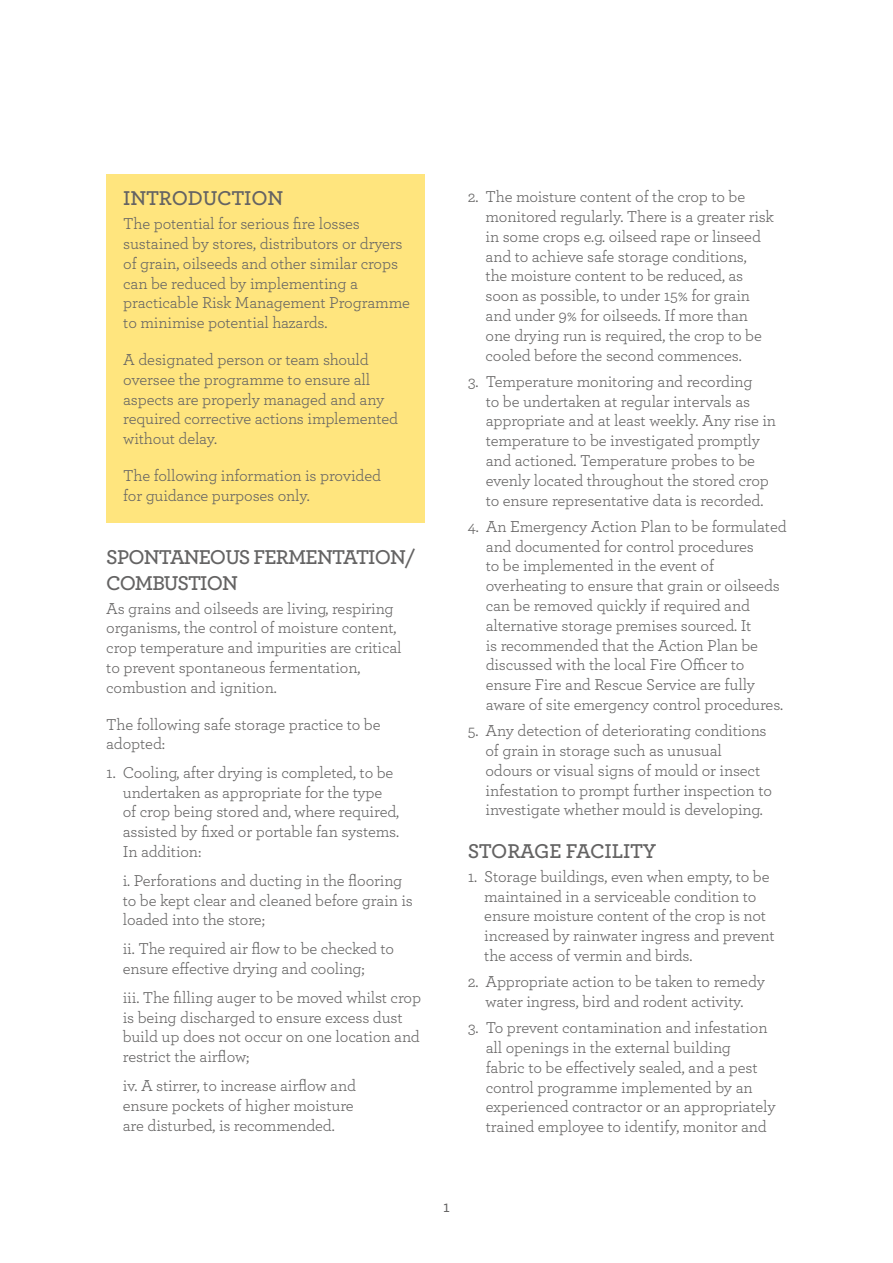
<style>
.page{position:relative;width:893px;height:1263px;background:#fff}
.page>*{position:absolute;margin:0;border:0;box-sizing:border-box;transform-origin:0 0}
.t1{font:600 21px/25.2px "Archer";letter-spacing:-.04em;color:#646363}
.t2{font:600 21px "Archer";letter-spacing:-.01em;color:#646363}
.t3{font:16.5px/19.8px "Archer";letter-spacing:-.01em;color:#646363}
.t4{font:500 16.5px "Archer";color:#646363}
</style>
<div class="page">
<div style="left:106px;top:174px;width:319px;height:349px;background:#ffe57e"></div>
<p class="t2" style="left:123px;top:182px;width:161px">INTRODUCTION</p>
<p class="t3" style="left:123px;top:213px;width:288px">The potential for serious fire losses sustained by stores, distributors or dryers of grain, oilseeds and other similar crops can be reduced by implementing a practicable Risk Management Programme to minimise potential hazards.</p>
<p class="t3" style="left:123px;top:349px;width:276px">A designated person or team should oversee the programme to ensure all aspects are properly managed and any required corrective actions implemented without delay.</p>
<p class="t3" style="left:123px;top:465px;width:259px">The following information is provided for guidance purposes only.</p>
<p class="t1" style="left:106px;top:544px;width:310px">SPONTANEOUS FERMENTATION/<br>COMBUSTION</p>
<p class="t3" style="left:106px;top:597px;width:297px">As grains and oilseeds are living, respiring organisms, the control of moisture content, crop temperature and impurities are critical to prevent spontaneous fermentation, combustion and ignition.</p>
<p class="t3" style="left:106px;top:713px;width:276px">The following safe storage practice to be adopted:</p>
<p class="t3" style="left:123px;top:761px;width:278px;text-indent:-17px">1. Cooling, after drying is completed, to be undertaken as appropriate for the type of crop being stored and, where required, assisted by fixed or portable fan systems.<br>In addition:</p>
<p class="t3" style="left:123px;top:869px;width:292px">i. Perforations and ducting in the flooring to be kept clear and cleaned before grain is loaded into the store;</p>
<p class="t3" style="left:123px;top:938px;width:273px">ii. The required air flow to be checked to ensure effective drying and cooling;</p>
<p class="t3" style="left:123px;top:986px;width:300px">iii. The filling auger to be moved whilst crop is being discharged to ensure excess dust build up does not occur on one location and restrict the airflow;</p>
<p class="t3" style="left:123px;top:1075px;width:235px">iv. A stirrer, to increase airflow and ensure pockets of higher moisture are disturbed, is recommended.</p>
<p class="t3" style="left:486px;top:186px;width:290px;text-indent:-18px">2. The moisture content of the crop to be monitored regularly. There is a greater risk in some crops e.g. oilseed rape or linseed and to achieve safe storage conditions,<br>the moisture content to be reduced, as soon as possible, to under 15% for grain and under 9% for oilseeds. If more than one drying run is required, the crop to be cooled before the second commences.</p>
<p class="t3" style="left:486px;top:371px;width:292px;text-indent:-18px">3. Temperature monitoring and recording<br>to be undertaken at regular intervals as appropriate and at least weekly. Any rise in temperature to be investigated promptly and actioned. Temperature probes to be evenly located throughout the stored crop to ensure representative data is recorded.</p>
<p class="t3" style="left:486px;top:516px;width:302px;text-indent:-18px">4. An Emergency Action Plan to be formulated and documented for control procedures<br>to be implemented in the event of overheating to ensure that grain or oilseeds can be removed quickly if required and alternative storage premises sourced. It<br>is recommended that the Action Plan be discussed with the local Fire Officer to ensure Fire and Rescue Service are fully aware of site emergency control procedures.</p>
<p class="t3" style="left:485px;top:720px;width:288px;text-indent:-18px">5. Any detection of deteriorating conditions of grain in storage such as unusual odours or visual signs of mould or insect infestation to prompt further inspection to investigate whether mould is developing.</p>
<p class="t2" style="left:468px;top:835px;width:190px">STORAGE FACILITY</p>
<p class="t3" style="left:484px;top:865px;width:292px;text-indent:-17px">1. Storage buildings, even when empty, to be maintained in a serviceable condition to ensure moisture content of the crop is not increased by rainwater ingress and prevent the access of vermin and birds.</p>
<p class="t3" style="left:468px;top:971px;width:299px;text-align:center">2. Appropriate action to be taken to remedy water ingress, bird and rodent activity.</p>
<p class="t3" style="left:486px;top:1017px;width:291px;text-indent:-18px">3. To prevent contamination and infestation all openings in the external building<br>fabric to be effectively sealed, and a pest control programme implemented by an experienced contractor or an appropriately trained employee to identify, monitor and</p>
<p class="t4" style="left:443px;top:1195px;width:8px">1</p>
</div>
